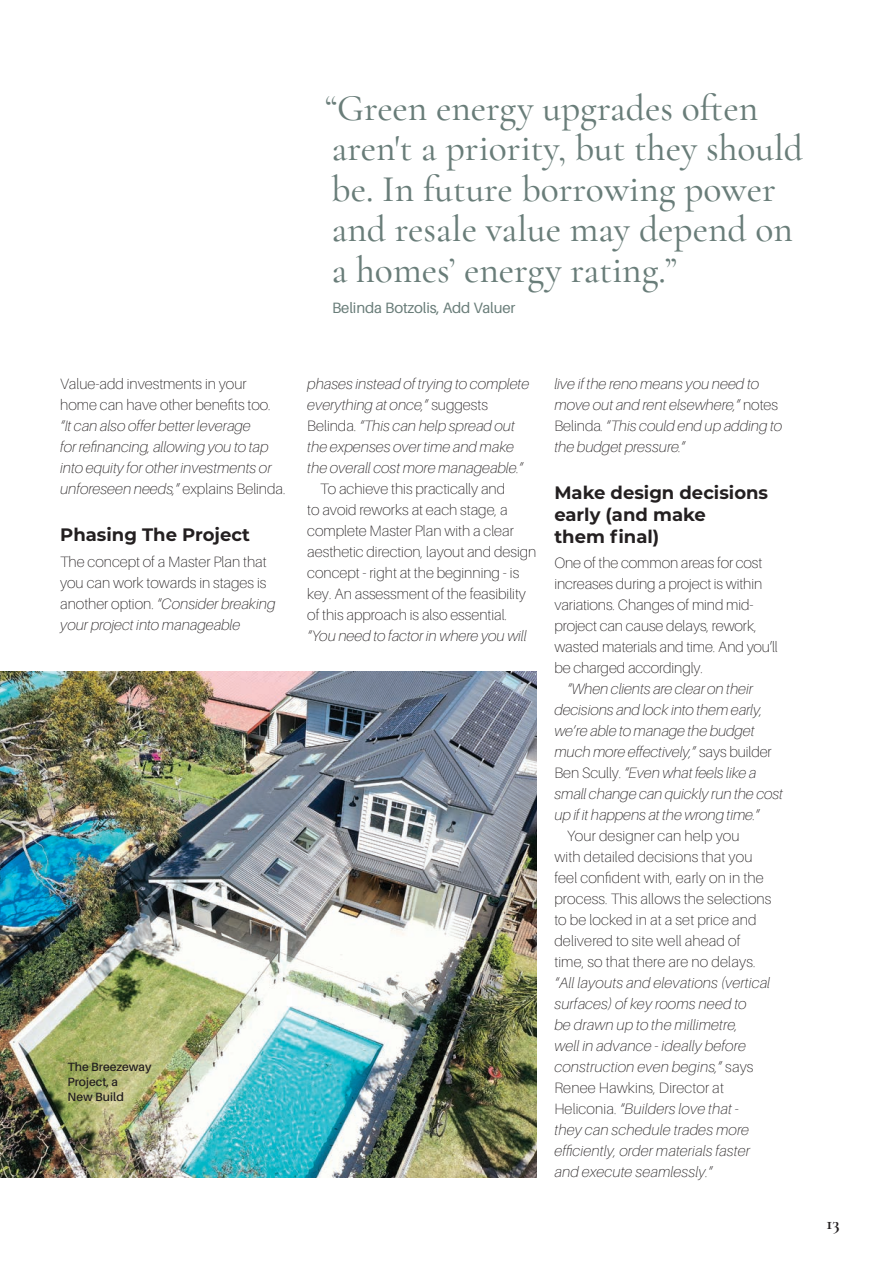
<style>
.page{position:relative;width:893px;height:1263px;background:#fff}
.page>*{position:absolute;margin:0;border:0;box-sizing:border-box;transform-origin:0 0}
.t1{font:500 37.5px/40.5px "Cormorant Garamond";color:#697d79}
.t2{font:700 18px/21.6px "Montserrat";color:#231f20}
.t3{font:700 18px "Cormorant Garamond";color:#231f20}
.t4{font:italic 100 15px/21px "Aileron";color:#231f20}
.t5{font:100 15px/21px "Aileron";color:#231f20}
.t6{font:15px "Aileron";letter-spacing:-.01em;color:#697d79}
.t7{font:600 12px/15px "Aileron";color:#231f20}
.s1{font-style:normal}
.s2{font-style:italic}
</style>
<div class="page">
<img style="left:0;top:672px;width:536px;height:506px">
<h1 class="t1" style="left:325px;top:87px;width:479px">“Green energy upgrades often aren't a priority, but they should be. In future borrowing power and resale value may depend on a homes’ energy rating.”</h1>
<p class="t6" style="left:332px;top:300px;width:185px">Belinda Botzolis, Add Valuer</p>
<p class="t5" style="left:60px;top:373px;width:212px">Value-add investments in your home can have other benefits too.</p>
<p class="t4" style="left:60px;top:415px;width:227px">“It can also offer better leverage<br>for refinancing, allowing you to tap into equity for other investments or unforeseen needs,” <span class="s1">explains Belinda.</span></p>
<p class="t2" style="left:60px;top:523px;width:191px">Phasing The Project</p>
<p class="t5" style="left:60px;top:551px;width:217px">The concept of a Master Plan that you can work towards in stages is another option. <span class="s2">“Consider breaking your project into manageable</span></p>
<p class="t7" style="left:68px;top:1060px;width:85px">The Breezeway<br>Project, a<br>New Build</p>
<p class="t4" style="left:307px;top:373px;width:223px">phases instead of trying to complete everything at once,” <span class="s1">suggests Belinda.</span> “This can help spread out the expenses over time and make the overall cost more manageable.”</p>
<p class="t5" style="left:307px;top:478px;width:231px;text-indent:13px">To achieve this practically and<br>to avoid reworks at each stage, a complete Master Plan with a clear aesthetic direction, layout and design concept - right at the beginning - is key. An assessment of the feasibility of this approach is also essential.</p>
<p class="t4" style="left:307px;top:625px;width:221px">“You need to factor in where you will</p>
<p class="t4" style="left:554px;top:373px;width:229px">live if the reno means you need to move out and rent elsewhere,” <span class="s1">notes<br>Belinda</span>. “This could end up adding to the budget pressure.”</p>
<p class="t2" style="left:554px;top:481px;width:215px">Make design decisions early (and make<br>them final)</p>
<p class="t5" style="left:554px;top:552px;width:225px">One of the common areas for cost increases during a project is within variations. Changes of mind mid&shy;project can cause delays, rework, wasted materials and time. And you’ll be charged accordingly.</p>
<p class="t4" style="left:554px;top:678px;width:230px;text-indent:13px">“When clients are clear on their decisions and lock into them early, we’re able to manage the budget much more effectively,” <span class="s1">says builder Ben Scully.</span> “Even what feels like a small change can quickly run the cost up if it happens at the wrong time.”</p>
<p class="t5" style="left:554px;top:825px;width:219px;text-indent:13px">Your designer can help you<br>with detailed decisions that you feel confident with, early on in the process. This allows the selections to be locked in at a set price and delivered to site well ahead of time, so that there are no delays.</p>
<p class="t4" style="left:554px;top:972px;width:217px">“All layouts and elevations (vertical surfaces) of key rooms need to<br>be drawn up to the millimetre,<br>well in advance - ideally before construction even begins,” <span class="s1">says<br>Renee Hawkins, Director at<br>Heliconia.</span> “Builders love that - they can schedule trades more efficiently, order materials faster and execute seamlessly.”</p>
<p class="t3" style="left:826px;top:1212px;width:15px">13</p>
</div>
